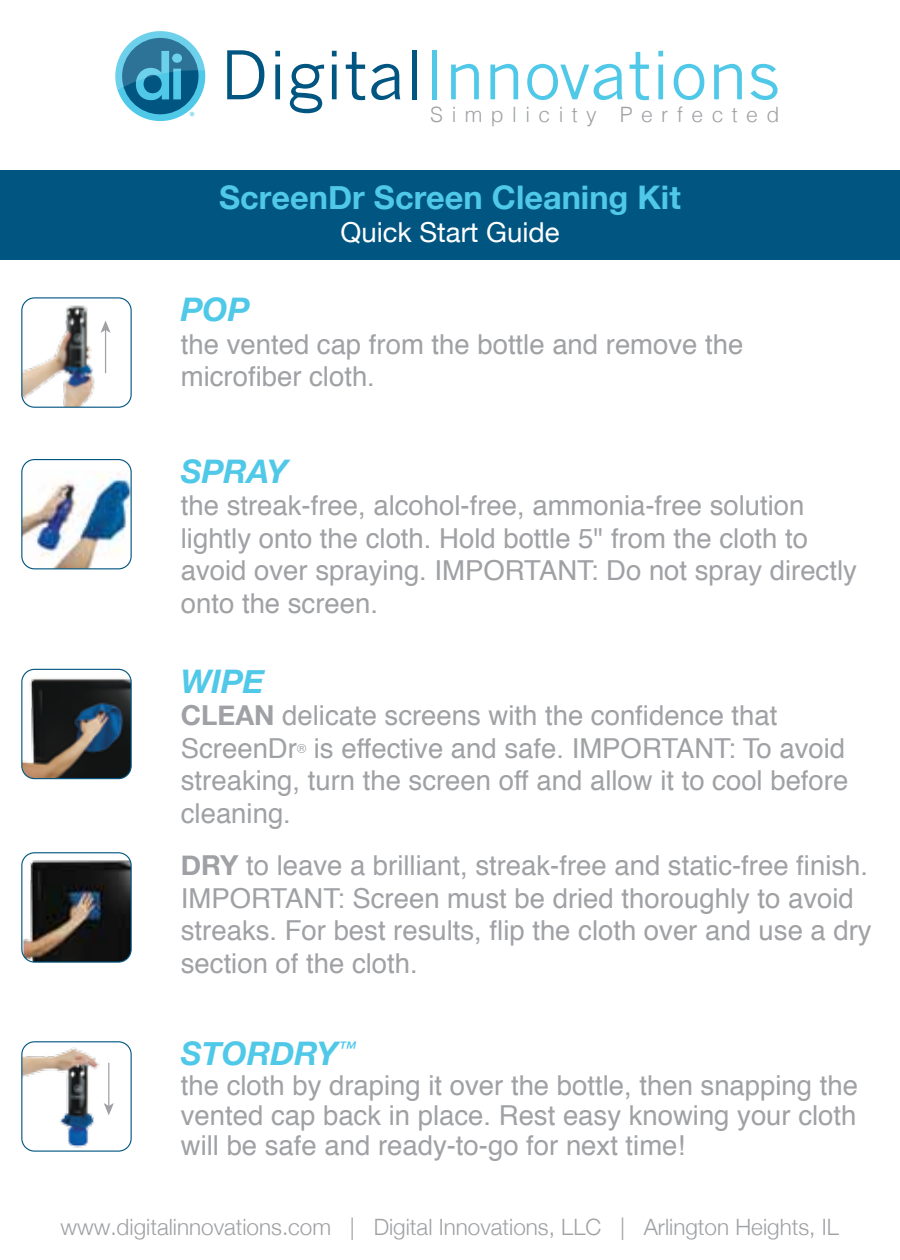
<style>
.page{position:relative;width:900px;height:1260px;background:#fff}
.page>*{position:absolute;margin:0;border:0;box-sizing:border-box;transform-origin:0 0}
.t1{font:700 32.5px "Helvetica Neue";color:#50c8e8}
.t2{font:italic 700 32.5px "Helvetica Neue";color:#50c8e8}
.t3{font:27.5px/32.5px "Helvetica";color:#9fa1a4}
.t4{font:27.5px "Helvetica Neue";color:#fff}
.t5{font:300 22.5px "Helvetica Neue";color:#9fa1a4}
.t6{font:300 21.25px "Helvetica";letter-spacing:.4em;color:#9fa1a4}
.s1{font-family:"Helvetica Neue";font-weight:700}
</style>
<div class="page">
<div style="left:0;top:170px;width:900px;height:90px;background:#005581"></div>
<img style="left:23px;top:303px;width:72px;height:103px">
<hr style="left:105px;top:329px;width:1px;height:44px;background:#9fa1a4">
<svg style="left:100px;top:320px;width:11px;height:13px"></svg>
<div style="left:21px;top:297px;width:111px;height:111px;border:1px solid #005581;border-radius:13px"></div>
<img style="left:22px;top:473px;width:109px;height:96px">
<div style="left:21px;top:459px;width:111px;height:110px;border:1px solid #005581;border-radius:13px"></div>
<img style="left:23px;top:857px;width:107px;height:104px">
<div style="left:21px;top:852px;width:111px;height:111px;border:1px solid #005581;border-radius:13px"></div>
<img style="left:22px;top:671px;width:109px;height:108px">
<div style="left:21px;top:669px;width:111px;height:110px;border:1px solid #005581;border-radius:13px"></div>
<img style="left:23px;top:1043px;width:77px;height:107px">
<hr style="left:108px;top:1063px;width:1px;height:44px;background:#9fa1a4">
<svg style="left:104px;top:1103px;width:10px;height:12px"></svg>
<div style="left:21px;top:1041px;width:111px;height:111px;border:1px solid #005581;border-radius:13px"></div>
<svg style="left:227px;top:50px;width:37px;height:49px"></svg>
<div style="left:275px;top:65px;width:5px;height:34px;background:#005581"></div>
<svg style="left:275px;top:51px;width:5px;height:5px"></svg>
<svg style="left:290px;top:64px;width:34px;height:49px"></svg>
<div style="left:332px;top:65px;width:5px;height:34px;background:#005581"></div>
<svg style="left:332px;top:51px;width:5px;height:5px"></svg>
<svg style="left:346px;top:52px;width:19px;height:48px"></svg>
<svg style="left:371px;top:64px;width:29px;height:36px"></svg>
<div style="left:412px;top:50px;width:5px;height:49px;background:#005581"></div>
<div style="left:432px;top:50px;width:5px;height:49px;background:#50c8e8"></div>
<svg style="left:451px;top:64px;width:28px;height:35px"></svg>
<svg style="left:490px;top:64px;width:28px;height:35px"></svg>
<svg style="left:527px;top:64px;width:96px;height:36px"></svg>
<svg style="left:630px;top:52px;width:19px;height:48px"></svg>
<div style="left:658px;top:65px;width:5px;height:34px;background:#50c8e8"></div>
<svg style="left:658px;top:51px;width:5px;height:5px"></svg>
<svg style="left:674px;top:64px;width:30px;height:36px"></svg>
<svg style="left:714px;top:64px;width:28px;height:35px"></svg>
<svg style="left:750px;top:64px;width:28px;height:36px"></svg>
<div style="left:115px;top:31px;width:90px;height:90px;background:#50c8e8;border-radius:50%"></div>
<div style="left:122px;top:38px;width:77px;height:76px;background:#005581;border-radius:50%"></div>
<svg style="left:115px;top:31px;width:90px;height:69px"></svg>
<svg style="left:190px;top:112px;width:4px;height:4px"></svg>
<p class="t6" style="left:430px;top:97px;width:351px">Simplicity Perfected</p>
<p class="t1" style="left:219px;top:168px;width:463px">ScreenDr Screen Cleaning Kit</p>
<p class="t4" style="left:340px;top:208px;width:221px">Quick Start Guide</p>
<p class="t2" style="left:181px;top:283px;width:70px">POP</p>
<p class="t3" style="left:181px;top:329px;width:564px">the vented cap from the bottle and remove the microfiber cloth.</p>
<p class="t2" style="left:181px;top:445px;width:109px">SPRAY</p>
<p class="t3" style="left:181px;top:490px;width:678px">the streak-free, alcohol-free, ammonia-free solution lightly onto the cloth. Hold bottle 5" from the cloth to avoid over spraying. IMPORTANT: Do not spray directly onto the screen.</p>
<p class="t2" style="left:181px;top:655px;width:85px">WIPE</p>
<p class="t3" style="left:181px;top:700px;width:669px"><span class="s1">CLEAN</span> delicate screens with the confidence that ScreenDr<sup>®</sup> is effective and safe. IMPORTANT: To avoid streaking, turn the screen off and allow it to cool before cleaning.</p>
<p class="t3" style="left:181px;top:850px;width:692px"><span class="s1">DRY</span> to leave a brilliant, streak-free and static-free finish.<br>IMPORTANT: Screen must be dried thoroughly to avoid streaks. For best results, flip the cloth over and use a dry section of the cloth.</p>
<p class="t2" style="left:181px;top:1027px;width:176px">STORDRY<sup>™</sup></p>
<p class="t3" style="left:181px;top:1071px;width:679px;line-height:30px;text-align:justify">the cloth by draping it over the bottle, then snapping the vented cap back in place. Rest easy knowing your cloth will be safe and ready-to-go for next time!</p>
<p class="t5" style="left:60px;top:1209px;width:780px">www.digitalinnovations.com | Digital Innovations, LLC | Arlington Heights, IL</p>
</div>
